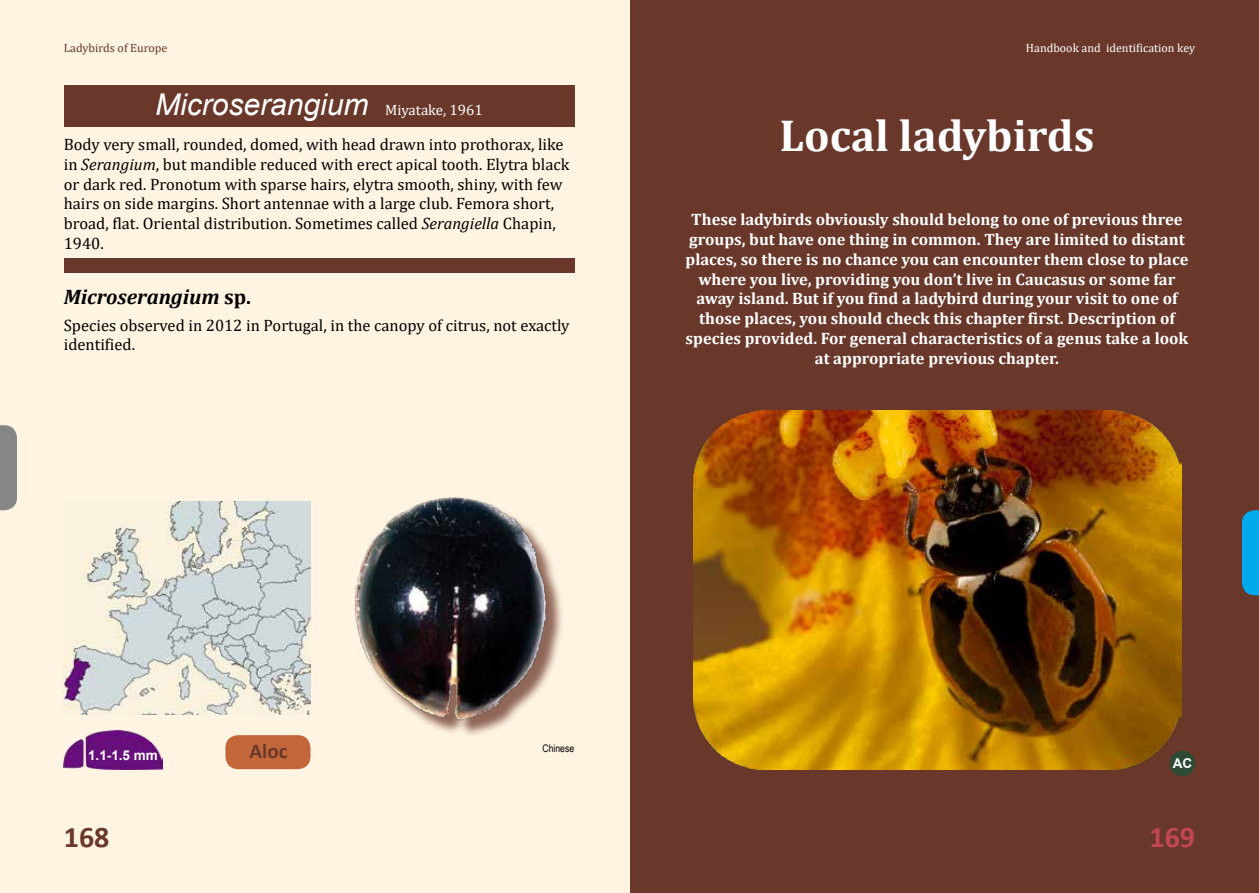
<style>
.page{position:relative;width:1259px;height:893px;background:#fff}
.page>*{position:absolute;margin:0;border:0;box-sizing:border-box;transform-origin:0 0}
.t1{font:700 45px "Cambria";color:#fff}
.t2{font:italic 30px "Arial";color:#fff}
.t3{font:700 30px "Calibri";color:#c14756}
.t4{font:700 30px "Calibri";color:#69382a}
.t5{font:italic 700 21px "Cambria";color:#000}
.t6{font:700 21px "Calibri";color:#69382a}
.t7{font:700 16.5px/19.8px "Cambria";color:#fff;text-align:center}
.t8{font:16.5px/19.8px "Cambria";color:#000}
.t9{font:700 13.5px "Arial";color:#fff}
.t10{font:12px "Cambria";color:#fff}
.t11{font:12px "Cambria";color:#69382a}
.t12{font:10.5px "Arial Narrow";color:#000}
.s1{font-family:"Cambria";font-style:normal;font-size:15px}
.s2{font-style:italic}
.s3{font-style:normal}
</style>
<div class="page">
<div style="left:629px;top:0;width:630px;height:893px;background:#69382a"></div>
<div style="left:0;top:0;width:629px;height:893px;background:#fff3e1"></div>
<svg style="left:0;top:425px;width:17px;height:85px"></svg>
<div style="left:64px;top:85px;width:510px;height:41px;background:#69382a"></div>
<div style="left:64px;top:258px;width:510px;height:15px;background:#69382a"></div>
<img style="left:64px;top:501px;width:246px;height:214px">
<img style="left:64px;top:731px;width:99px;height:39px">
<div style="left:225px;top:735px;width:85px;height:34px;background:#c3673b;border-radius:13px"></div>
<div style="left:358px;top:500px;width:205px;height:238px;background:#69382a;opacity:.75"></div>
<img style="left:354px;top:497px;width:203px;height:234px">
<img style="left:694px;top:410px;width:487px;height:359px">
<div style="left:1169px;top:751px;width:26px;height:25px;background:#2d4b34;border-radius:50%"></div>
<svg style="left:1242px;top:510px;width:17px;height:85px"></svg>
<p class="t11" style="left:64px;top:41px;width:105px">Ladybirds of Europe</p>
<h2 class="t2" style="left:155px;top:85px;width:329px">Microserangium <span class="s1">Miyatake, 1961</span></h2>
<p class="t8" style="left:64px;top:134px;width:507px">Body very small, rounded, domed, with head drawn into prothorax, like in <span class="s2">Serangium</span>, but mandible reduced with erect apical tooth. Elytra black or dark red. Pronotum with sparse hairs, elytra smooth, shiny, with few hairs on side margins. Short antennae with a large club. Femora short, broad, flat. Oriental distribution. Sometimes called <span class="s2">Serangiella</span> Chapin, 1940.</p>
<p class="t5" style="left:64px;top:282px;width:189px">Microserangium <span class="s3">sp.</span></p>
<p class="t8" style="left:64px;top:315px;width:507px">Species observed in 2012 in Portugal, in the canopy of citrus, not exactly identified.</p>
<p class="t10" style="left:1026px;top:41px;width:171px">Handbook and identification key</p>
<h1 class="t1" style="left:779px;top:104px;width:316px">Local ladybirds</h1>
<p class="t7" style="left:685px;top:209px;width:504px">These ladybirds obviously should belong to one of previous three groups, but have one thing in common. They are limited to distant places, so there is no chance you can encounter them close to place where you live, providing you don’t live in Caucasus or some far away island. But if you find a ladybird during your visit to one of those places, you should check this chapter first. Description of species provided. For general characteristics of a genus take a look at appropriate previous chapter.</p>
<p class="t9" style="left:88px;top:746px;width:71px">1.1-1.5 mm</p>
<p class="t6" style="left:249px;top:736px;width:39px">Aloc</p>
<p class="t12" style="left:542px;top:741px;width:33px">Chinese</p>
<h2 class="t4" style="left:64px;top:816px;width:47px">168</h2>
<p class="t9" style="left:1172px;top:754px;width:21px">AC</p>
<h2 class="t3" style="left:1149px;top:816px;width:47px">169</h2>
</div>
